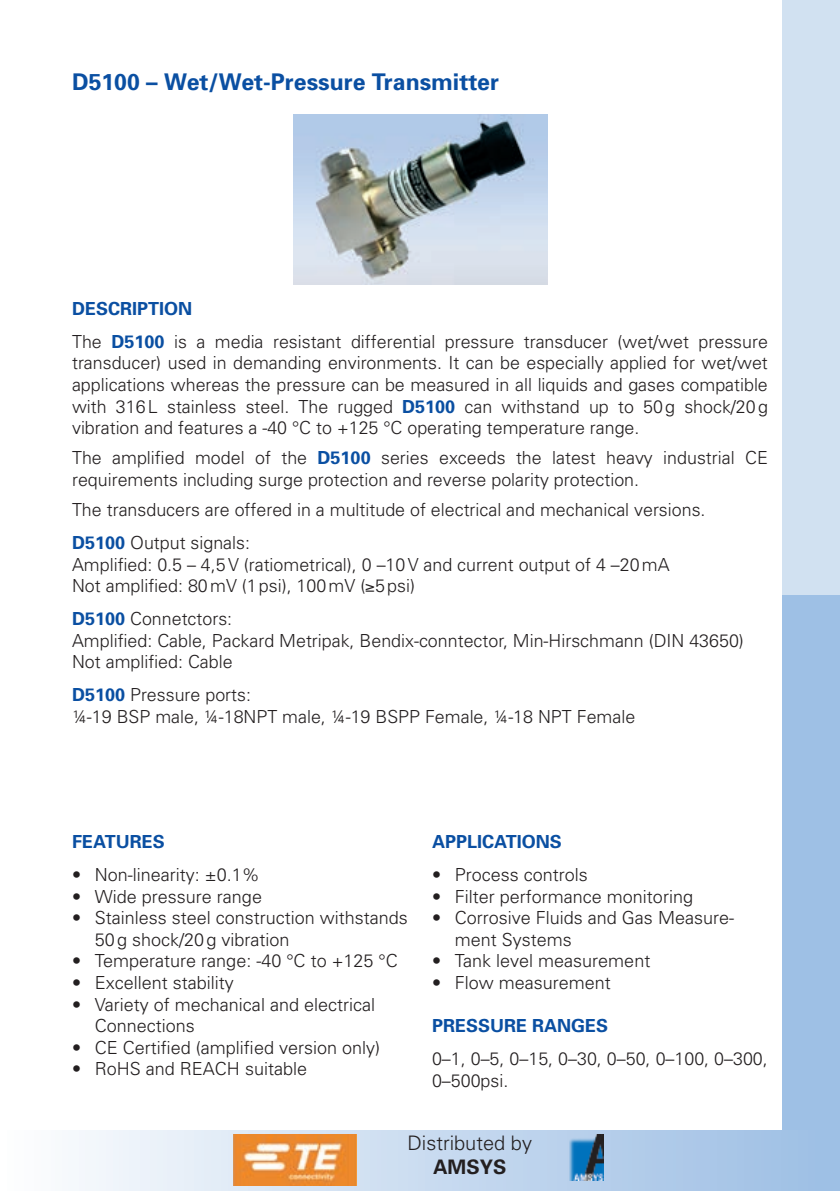
<style>
.page{position:relative;width:840px;height:1191px;background:#fff}
.page>*{position:absolute;margin:0;border:0;box-sizing:border-box;transform-origin:0 0}
.t1{font:700 23px "Univers";color:#0a4fa2}
.t2{font:300 20px "Univers";color:#231f20}
.t3{font:700 20px "Univers";color:#231f20}
.t4{font:300 18px/21.6px "Univers";color:#231f20}
.t5{font:700 18px "Univers";color:#0a4fa2}
.s1{font-weight:700;color:#0a4fa2}
</style>
<div class="page">
<div style="left:781px;top:0;width:58px;height:595px;background:#d1e1f1"></div>
<div style="left:781px;top:595px;width:58px;height:596px;background:#9ec0e5"></div>
<div style="left:0;top:1130px;width:839px;height:61px;background:linear-gradient(to right,#fdfdfe,#9abce3)"></div>
<img style="left:293px;top:115px;width:254px;height:170px">
<img style="left:568px;top:1134px;width:35px;height:46px">
<img style="left:233px;top:1134px;width:123px;height:51px">
<p class="t1" style="left:72px;top:68px;width:428px">D5100 – Wet/Wet-Pressure Transmitter</p>
<p class="t4" style="left:72px;top:292px;width:697px;line-height:33px"><span class="s1">DESCRIPTION<br></span>The <span class="s1">D5100</span> is a media resistant differential pressure transducer (wet/wet pressure</p>
<p class="t4" style="left:72px;top:352px;width:697px;text-align:justify">transducer) used in demanding environments. It can be especially applied for wet/wet applications whereas the pressure can be measured in all liquids and gases compatible with 316L stainless steel. The rugged <span class="s1">D5100</span> can withstand up to 50g shock/20g vibration and features a -40 °C to +125 °C operating temperature range.</p>
<p class="t4" style="left:72px;top:447px;width:697px">The amplified model of the <span class="s1">D5100</span> series exceeds the latest heavy industrial CE requirements including surge protection and reverse polarity protection.</p>
<p class="t4" style="left:72px;top:493px;width:634px;line-height:33px">The transducers are offered in a multitude of electrical and mechanical versions.<br><span class="s1">D5100</span> Output signals:</p>
<p class="t4" style="left:72px;top:553px;width:598px">Amplified: 0.5 – 4,5V (ratiometrical), 0 –10V and current output of 4 –20mA<br>Not amplified: 80mV (1psi), 100mV (≥5psi)</p>
<p class="t4" style="left:72px;top:608px;width:673px"><span class="s1">D5100</span> Connetctors:<br>Amplified: Cable, Packard Metripak, Bendix-conntector, Min-Hirschmann (DIN 43650)<br>Not amplified: Cable</p>
<p class="t4" style="left:72px;top:684px;width:564px"><span class="s1">D5100</span> Pressure ports:<br>¼-19 BSP male, ¼-18NPT male, ¼-19 BSPP Female, ¼-18 NPT Female</p>
<p class="t5" style="left:72px;top:830px;width:94px">FEATURES</p>
<p class="t4" style="left:72px;top:863px;width:189px">• Non-linearity: ±0.1%</p>
<p class="t4" style="left:72px;top:885px;width:191px">• Wide pressure range</p>
<p class="t4" style="left:95px;top:907px;width:314px;text-indent:-23px">• Stainless steel construction withstands<br>50g shock/20g vibration</p>
<p class="t4" style="left:72px;top:950px;width:327px">• Temperature range: -40 °C to +125 °C</p>
<p class="t4" style="left:72px;top:971px;width:163px">• Excellent stability</p>
<p class="t4" style="left:95px;top:993px;width:282px;text-indent:-23px">• Variety of mechanical and electrical<br>Connections</p>
<p class="t4" style="left:72px;top:1036px;width:309px">• CE Certified (amplified version only)</p>
<p class="t4" style="left:72px;top:1058px;width:236px">• RoHS and REACH suitable</p>
<p class="t5" style="left:432px;top:830px;width:131px">APPLICATIONS</p>
<p class="t4" style="left:432px;top:863px;width:157px">• Process controls</p>
<p class="t4" style="left:432px;top:885px;width:262px">• Filter performance monitoring</p>
<p class="t4" style="left:454px;top:907px;width:281px;text-indent:-23px">• Corrosive Fluids and Gas Measure&shy;ment Systems</p>
<p class="t4" style="left:432px;top:950px;width:220px">• Tank level measurement</p>
<p class="t4" style="left:432px;top:971px;width:180px">• Flow measurement</p>
<p class="t5" style="left:432px;top:1015px;width:178px">PRESSURE RANGES</p>
<p class="t4" style="left:432px;top:1048px;width:337px">0–1, 0–5, 0–15, 0–30, 0–50, 0–100, 0–300,<br>0–500psi.</p>
<p class="t2" style="left:407px;top:1131px;width:126px">Distributed by</p>
<p class="t3" style="left:433px;top:1155px;width:75px">AMSYS</p>
</div>
